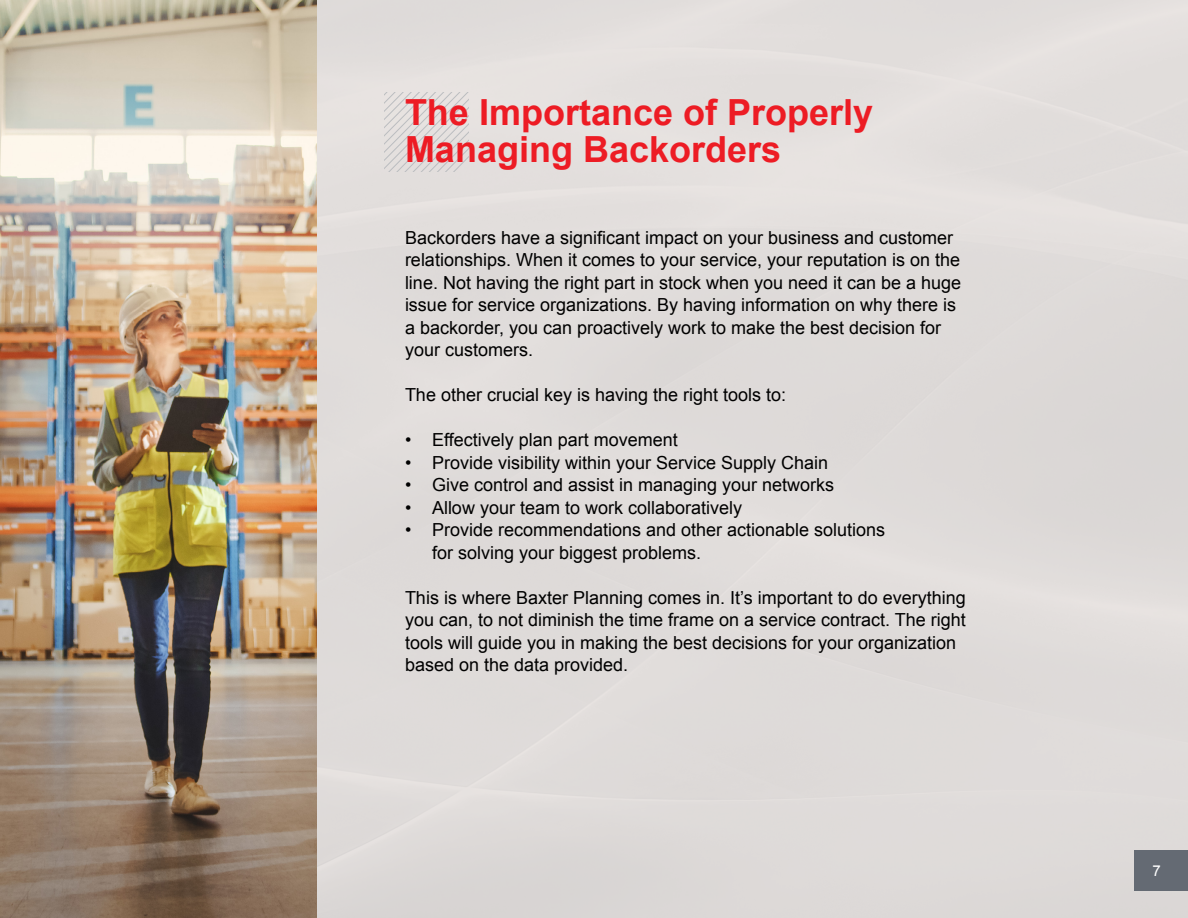
<style>
.page{position:relative;width:1188px;height:918px;background:#fff}
.page>*{position:absolute;margin:0;border:0;box-sizing:border-box;transform-origin:0 0}
.t1{font:700 36px/37.5px "Arial";color:#ed1c24}
.t2{font:18px/22.5px "Arial";color:#000}
.t3{font:15px "Arial";color:#fff}
</style>
<div class="page">
<div style="left:317px;top:0;width:871px;height:918px;background:#dfdbda"></div>
<div style="left:1135px;top:850px;width:53px;height:41px;background:#646a73"></div>
<svg style="left:384px;top:92px;width:84px;height:79px;background:#dddad9"></svg>
<img style="left:0;top:0;width:317px;height:918px">
<h1 class="t1" style="left:405px;top:94px;width:470px">The Importance of Properly<br>Managing Backorders</h1>
<p class="t2" style="left:405px;top:226px;width:558px">Backorders have a significant impact on your business and customer relationships. When it comes to your service, your reputation is on the line. Not having the right part in stock when you need it can be a huge issue for service organizations. By having information on why there is a backorder, you can proactively work to make the best decision for your customers.</p>
<p class="t2" style="left:405px;top:384px;width:383px">The other crucial key is having the right tools to:</p>
<p class="t2" style="left:405px;top:429px;width:274px">• Effectively plan part movement</p>
<p class="t2" style="left:405px;top:451px;width:425px">• Provide visibility within your Service Supply Chain</p>
<p class="t2" style="left:405px;top:474px;width:431px">• Give control and assist in managing your networks</p>
<p class="t2" style="left:405px;top:496px;width:339px">• Allow your team to work collaboratively</p>
<p class="t2" style="left:432px;top:519px;width:455px;text-indent:-27px">• Provide recommendations and other actionable solutions for solving your biggest problems.</p>
<p class="t2" style="left:405px;top:586px;width:562px">This is where Baxter Planning comes in. It’s important to do everything you can, to not diminish the time frame on a service contract. The right tools will guide you in making the best decisions for your organization based on the data provided.</p>
<p class="t3" style="left:1153px;top:861px;width:10px">7</p>
</div>
